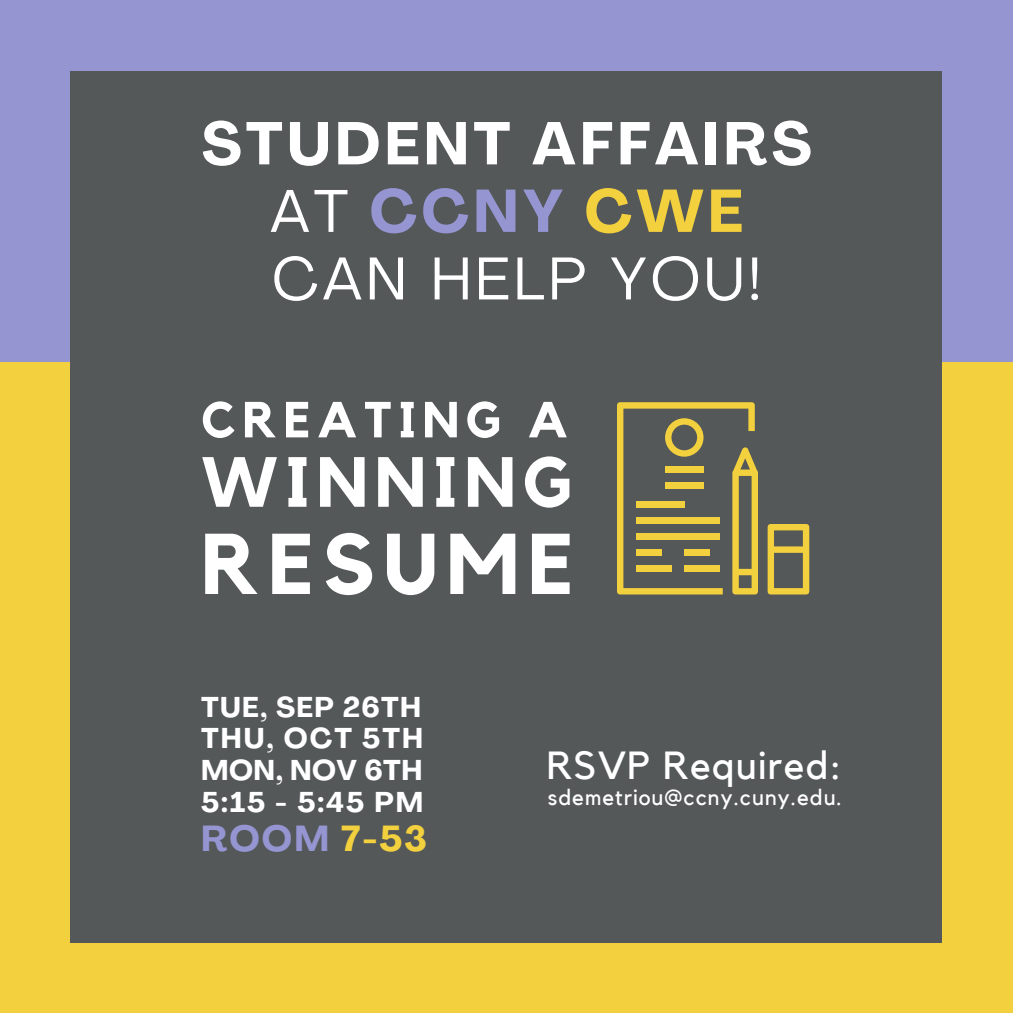
<style>
.page{position:relative;width:1013px;height:1013px;background:#fff}
.page>*{position:absolute;margin:0;border:0;box-sizing:border-box;transform-origin:0 0}
.t1{font:700 85px "Kollektif";letter-spacing:.1em;color:#fff}
.t2{font:700 70px "Kollektif";letter-spacing:.1em;color:#fff}
.t3{font:700 59.5px "Agrandir";letter-spacing:.07em;color:#fff}
.t4{font:59.5px "Agrandir";letter-spacing:.07em;color:#fff}
.t5{font:700 59.5px "Agrandir";letter-spacing:.07em;color:#9595d2}
.t6{font:700 50px "Kollektif";letter-spacing:.13em;color:#fff}
.t7{font:39.12px "Kollektif";letter-spacing:.035em;color:#fff}
.t8{font:700 35.75px "Agrandir";letter-spacing:.06em;color:#9595d2}
.t9{font:700 28.25px "Agrandir";letter-spacing:.045em;color:#fff}
.t10{font:700 28.25px "Agrandir";letter-spacing:.07em;color:#fff}
.t11{font:700 28.25px "Agrandir";letter-spacing:.02em;color:#fff}
.t12{font:22.25px "Kollektif";letter-spacing:.045em;color:#fff}
.s1{font-weight:400;color:#fff}
.s2{color:#f3d03e}
</style>
<div class="page">
<div style="left:0;top:0;width:1012px;height:1012px;background:#f3d03e"></div>
<div style="left:0;top:0;width:1012px;height:362px;background:#9595d2"></div>
<div style="left:71px;top:71px;width:871px;height:871px;background:#545859"></div>
<svg style="left:767px;top:524px;width:42px;height:70px"></svg>
<svg style="left:617px;top:402px;width:141px;height:192px"></svg>
<div style="left:665px;top:466px;width:38px;height:6px;background:#f3d03e"></div>
<div style="left:665px;top:482px;width:38px;height:7px;background:#f3d03e"></div>
<div style="left:636px;top:501px;width:48px;height:7px;background:#f3d03e"></div>
<div style="left:636px;top:517px;width:83px;height:7px;background:#f3d03e"></div>
<div style="left:636px;top:533px;width:83px;height:7px;background:#f3d03e"></div>
<div style="left:636px;top:549px;width:26px;height:7px;background:#f3d03e"></div>
<div style="left:636px;top:565px;width:35px;height:7px;background:#f3d03e"></div>
<div style="left:684px;top:549px;width:26px;height:7px;background:#f3d03e"></div>
<div style="left:684px;top:565px;width:35px;height:7px;background:#f3d03e"></div>
<p class="t3" style="left:201px;top:120px;width:611px">STUDENT AFFAIRS</p>
<p class="t5" style="left:270px;top:187px;width:474px"><span class="s1">AT</span> CCNY <span class="s2">CWE</span></p>
<p class="t4" style="left:272px;top:255px;width:490px">CAN HELP YOU!</p>
<p class="t6" style="left:201px;top:397px;width:368px">CREATING A</p>
<p class="t2" style="left:201px;top:450px;width:372px">WINNING</p>
<p class="t1" style="left:201px;top:525px;width:374px">RESUME</p>
<p class="t9" style="left:201px;top:695px;width:221px">TUE, SEP 26TH</p>
<p class="t10" style="left:201px;top:727px;width:223px">THU, OCT 5TH</p>
<p class="t11" style="left:201px;top:759px;width:223px">MON, NOV 6TH</p>
<p class="t9" style="left:201px;top:791px;width:223px">5:15 - 5:45 PM</p>
<p class="t8" style="left:201px;top:823px;width:227px">ROOM <span class="s2">7-53</span></p>
<p class="t7" style="left:546px;top:747px;width:296px">RSVP Required:</p>
<p class="t12" style="left:548px;top:787px;width:295px">sdemetriou@ccny.cuny.edu.</p>
</div>
